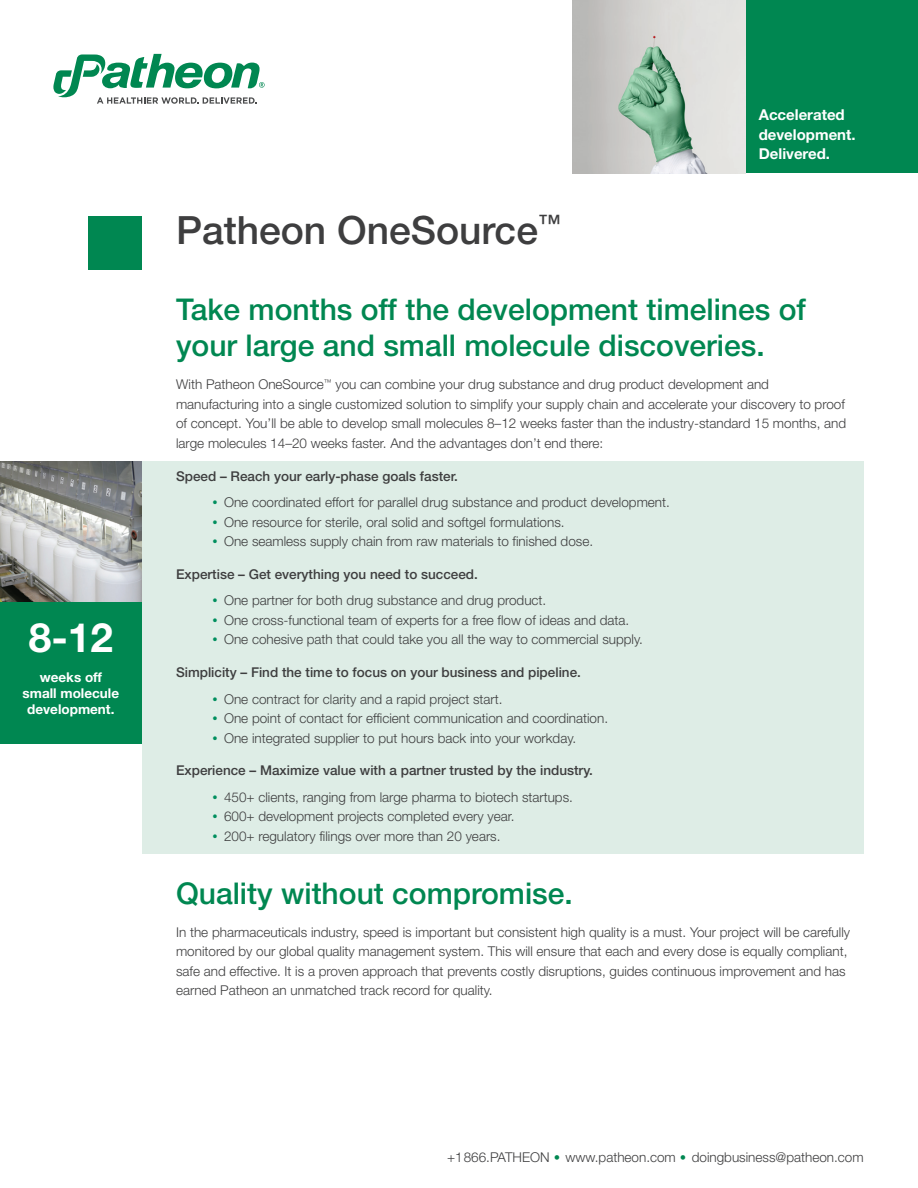
<style>
.page{position:relative;width:918px;height:1188px;background:#fff}
.page>*{position:absolute;margin:0;border:0;box-sizing:border-box;transform-origin:0 0}
.t1{font:700 40.5px "Helvetica Neue LT Std";color:#fff}
.t2{font:500 39px "Helvetica Neue LT Std";color:#3e3e3f}
.t3{font:500 30px/36px "Helvetica Neue LT Std";color:#008751}
.t4{font:700 15px/19.5px "Helvetica Neue LT Std";color:#fff}
.t5{font:300 13.5px/19.5px "Helvetica Neue LT Std";color:#3e3e3f}
.t6{font:500 13.5px "Helvetica Neue LT Std";color:#3e3e3f}
.t7{font:700 13.5px/16.2px "Helvetica Neue LT Std";color:#fff;text-align:center}
</style>
<div class="page">
<div style="left:142px;top:461px;width:722px;height:393px;background:#deede6"></div>
<div style="left:745px;top:0;width:173px;height:173px;background:#008751"></div>
<img style="left:573px;top:0;width:173px;height:173px">
<img style="left:0;top:461px;width:142px;height:141px">
<div style="left:0;top:602px;width:142px;height:142px;background:#008751"></div>
<div style="left:88px;top:216px;width:54px;height:54px;background:#008751"></div>
<svg style="left:53px;top:54px;width:212px;height:50px"></svg>
<h1 class="t1" style="left:29px;top:613px;width:86px">8-12</h1>
<p class="t7" style="left:23px;top:669px;width:98px">weeks off small molecule development.</p>
<h2 class="t2" style="left:176px;top:207px;width:386px">Patheon OneSource<sup>™</sup></h2>
<p class="t4" style="left:759px;top:105px;width:98px">Accelerated development.<br>Delivered.</p>
<h3 class="t3" style="left:176px;top:291px;width:631px">Take months off the development timelines of your large and small molecule discoveries.</h3>
<p class="t5" style="left:176px;top:375px;width:672px">With Patheon OneSource<sup>™</sup> you can combine your drug substance and drug product development and manufacturing into a single customized solution to simplify your supply chain and accelerate your discovery to proof of concept. You’ll be able to develop small molecules 8–12 weeks faster than the industry-standard 15 months, and large molecules 14–20 weeks faster. And the advantages don’t end there:</p>
<p class="t6" style="left:176px;top:468px;width:283px">Speed – Reach your early-phase goals faster.</p>
<p class="t5" style="left:224px;top:492px;width:447px">One coordinated effort for parallel drug substance and product development.<br>One resource for sterile, oral solid and softgel formulations.<br>One seamless supply chain from raw materials to finished dose.</p>
<p class="t6" style="left:176px;top:566px;width:303px">Expertise – Get everything you need to succeed.</p>
<p class="t5" style="left:224px;top:590px;width:420px">One partner for both drug substance and drug product.<br>One cross-functional team of experts for a free flow of ideas and data.<br>One cohesive path that could take you all the way to commercial supply.</p>
<p class="t6" style="left:176px;top:664px;width:406px">Simplicity – Find the time to focus on your business and pipeline.</p>
<p class="t5" style="left:224px;top:689px;width:386px">One contract for clarity and a rapid project start.<br>One point of contact for efficient communication and coordination.<br>One integrated supplier to put hours back into your workday.</p>
<p class="t6" style="left:176px;top:763px;width:418px">Experience – Maximize value with a partner trusted by the industry.</p>
<p class="t5" style="left:224px;top:787px;width:350px">450+ clients, ranging from large pharma to biotech startups.<br>600+ development projects completed every year.<br>200+ regulatory filings over more than 20 years.</p>
<h3 class="t3" style="left:176px;top:875px;width:398px">Quality without compromise.</h3>
<p class="t5" style="left:176px;top:922px;width:676px">In the pharmaceuticals industry, speed is important but consistent high quality is a must. Your project will be carefully monitored by our global quality management system. This will ensure that each and every dose is equally compliant, safe and effective. It is a proven approach that prevents costly disruptions, guides continuous improvement and has earned Patheon an unmatched track record for quality.</p>
<p class="t5" style="left:447px;top:1147px;width:418px">+1 866.PATHEON www.patheon.com doingbusiness@patheon.com</p>
</div>
